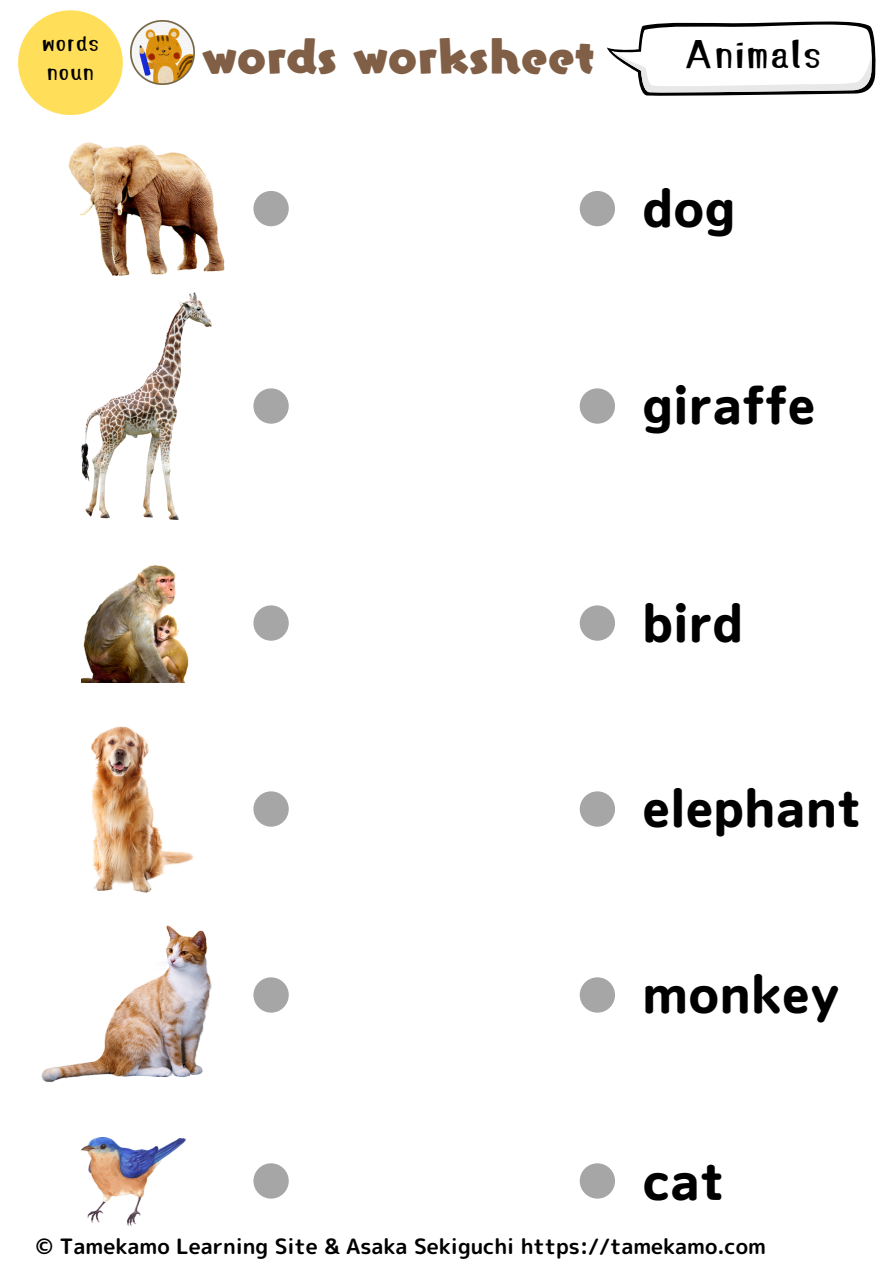
<style>
.page{position:relative;width:893px;height:1264px;background:#fff}
.page>*{position:absolute;margin:0;border:0;box-sizing:border-box;transform-origin:0 0}
.t1{font:48px "Nud Motoya Maru Std W6";letter-spacing:.035em;color:#000}
.t2{font:41.1px "Canva Yuruka Std UB";color:#805f46}
.t3{font:36px "Amato Font";color:#000}
.t4{font:21.15px "rounded mplus 1 p bold";color:#000}
.t5{font:20.85px "Amato Font";color:#000}
</style>
<div class="page">
<img style="left:68px;top:142px;width:156px;height:133px">
<img style="left:81px;top:292px;width:131px;height:227px">
<img style="left:81px;top:565px;width:108px;height:117px">
<img style="left:91px;top:726px;width:103px;height:166px">
<img style="left:41px;top:925px;width:171px;height:157px">
<img style="left:81px;top:1137px;width:105px;height:88px">
<div style="left:253px;top:191px;width:36px;height:35px;background:#a6a6a6;border-radius:50%"></div>
<div style="left:253px;top:388px;width:36px;height:36px;background:#a6a6a6;border-radius:50%"></div>
<div style="left:253px;top:605px;width:36px;height:35px;background:#a6a6a6;border-radius:50%"></div>
<div style="left:253px;top:791px;width:36px;height:35px;background:#a6a6a6;border-radius:50%"></div>
<div style="left:253px;top:977px;width:36px;height:35px;background:#a6a6a6;border-radius:50%"></div>
<div style="left:253px;top:1163px;width:36px;height:35px;background:#a6a6a6;border-radius:50%"></div>
<div style="left:579px;top:191px;width:36px;height:35px;background:#a6a6a6;border-radius:50%"></div>
<div style="left:579px;top:388px;width:36px;height:36px;background:#a6a6a6;border-radius:50%"></div>
<div style="left:579px;top:605px;width:36px;height:35px;background:#a6a6a6;border-radius:50%"></div>
<div style="left:579px;top:791px;width:36px;height:35px;background:#a6a6a6;border-radius:50%"></div>
<div style="left:579px;top:977px;width:36px;height:35px;background:#a6a6a6;border-radius:50%"></div>
<div style="left:579px;top:1163px;width:36px;height:35px;background:#a6a6a6;border-radius:50%"></div>
<div style="left:18px;top:10px;width:105px;height:105px;background:#ffde59;border-radius:50%"></div>
<img style="left:130px;top:21px;width:64px;height:64px">
<svg style="left:607px;top:21px;width:269px;height:75px"></svg>
<p class="t5" style="left:41px;top:33px;width:60px">words</p>
<h1 class="t5" style="left:46px;top:62px;width:49px">noun</h1>
<p class="t2" style="left:202px;top:35px;width:394px">words worksheet</p>
<h1 class="t3" style="left:683px;top:37px;width:140px">Animals</h1>
<p class="t1" style="left:643px;top:184px;width:93px">dog</p>
<p class="t1" style="left:643px;top:381px;width:173px">giraffe</p>
<h1 class="t1" style="left:643px;top:598px;width:101px">bird</h1>
<h1 class="t1" style="left:643px;top:784px;width:217px">elephant</h1>
<p class="t1" style="left:643px;top:970px;width:198px">monkey</p>
<h1 class="t1" style="left:643px;top:1156px;width:80px">cat</h1>
<p class="t4" style="left:36px;top:1231px;width:731px">© Tamekamo Learning Site &amp; Asaka Sekiguchi https://tamekamo.com</p>
</div>
